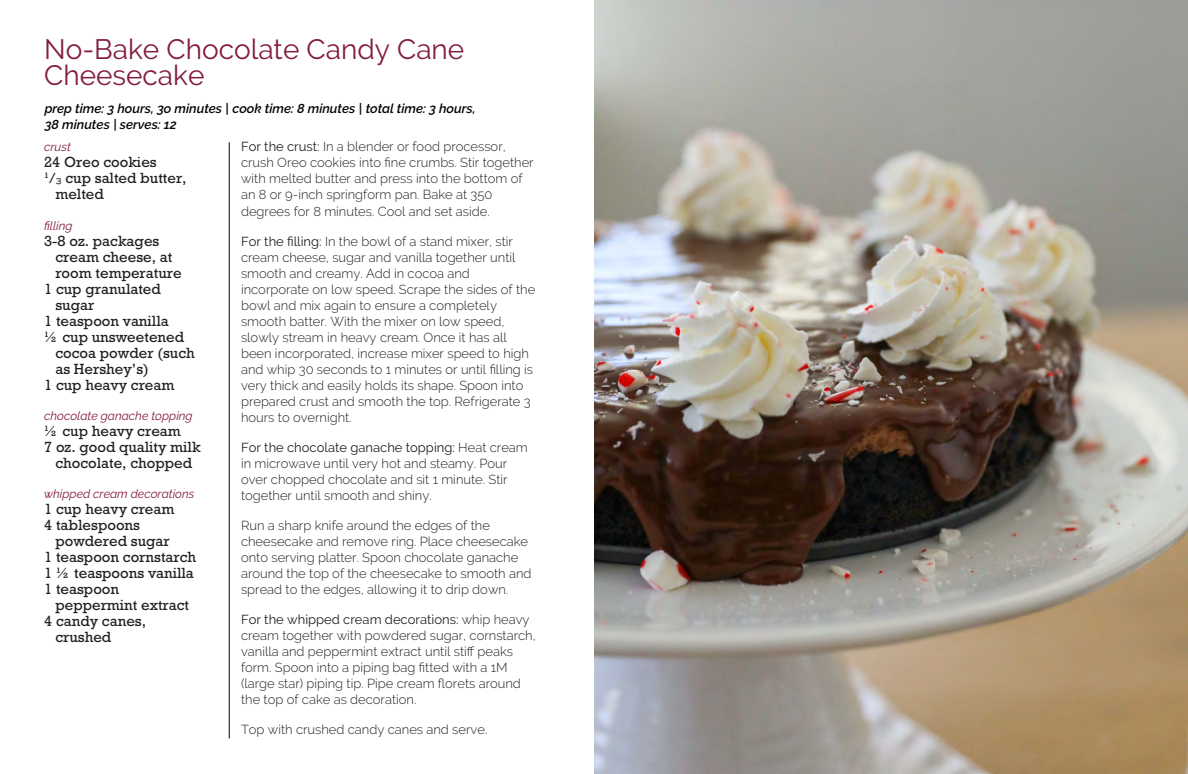
<style>
.page{position:relative;width:1188px;height:774px;background:#fff}
.page>*{position:absolute;margin:0;border:0;box-sizing:border-box;transform-origin:0 0}
.t1{font:28px/26px "Raleway";color:#821c40}
.t2{font:15px/16px "Rockwell Std";color:#231f20}
.t3{font:300 13px/16px "Raleway";color:#231f20}
.t4{font:italic 600 13px/15.6px "Raleway";color:#040503}
.t5{font:italic 12px "Raleway";color:#821c40}
.s1{font-weight:400}
.s2{font-family:"Raleway";font-weight:500}
</style>
<div class="page">
<img style="left:594px;top:0;width:594px;height:774px">
<hr style="left:229px;top:142px;width:1px;height:596px;background:#000">
<h1 class="t1" style="left:44px;top:37px;width:422px">No-Bake Chocolate Candy Cane<br>Cheesecake</h1>
<p class="t4" style="left:45px;top:101px;width:432px">prep time: 3 hours, 3o minutes | cook time: 8 minutes | total time: 3 hours,<br>38 minutes | serves: 12</p>
<p class="t3" style="left:241px;top:139px;width:294px"><span class="s1">For the crust:</span> In a blender or food processor, crush Oreo cookies into fine crumbs. Stir together with melted butter and press into the bottom of an 8 or 9-inch springform pan. Bake at 350 degrees for 8 minutes. Cool and set aside.</p>
<p class="t3" style="left:241px;top:233px;width:296px"><span class="s1">For the filling:</span> In the bowl of a stand mixer, stir cream cheese, sugar and vanilla together until smooth and creamy. Add in cocoa and incorporate on low speed. Scrape the sides of the bowl and mix again to ensure a completely smooth batter. With the mixer on low speed, slowly stream in heavy cream. Once it has all been incorporated, increase mixer speed to high and whip 30 seconds to 1 minutes or until filling is very thick and easily holds its shape. Spoon into prepared crust and smooth the top. Refrigerate 3 hours to overnight.</p>
<p class="t3" style="left:241px;top:439px;width:288px"><span class="s1">For the chocolate ganache topping:</span> Heat cream in microwave until very hot and steamy. Pour over chopped chocolate and sit 1 minute. Stir together until smooth and shiny.</p>
<p class="t3" style="left:241px;top:517px;width:292px">Run a sharp knife around the edges of the cheesecake and remove ring. Place cheesecake onto serving platter. Spoon chocolate ganache around the top of the cheesecake to smooth and spread to the edges, allowing it to drip down.</p>
<p class="t3" style="left:241px;top:611px;width:296px"><span class="s1">For the whipped cream decorations:</span> whip heavy cream together with powdered sugar, cornstarch, vanilla and peppermint extract until stiff peaks form. Spoon into a piping bag fitted with a 1M (large star) piping tip. Pipe cream florets around the top of cake as decoration.</p>
<p class="t3" style="left:241px;top:721px;width:248px">Top with crushed candy canes and serve.</p>
<p class="t5" style="left:44px;top:140px;width:28px">crust</p>
<p class="t2" style="left:44px;top:154px;width:114px">24 Oreo cookies</p>
<p class="t2" style="left:44px;top:170px;width:144px">1/<span class="s2">₃</span> cup salted butter,</p>
<p class="t2" style="left:55px;top:186px;width:50px">melted</p>
<p class="t5" style="left:44px;top:218px;width:30px">filling</p>
<p class="t2" style="left:44px;top:232px;width:117px">3-8 oz. packages</p>
<p class="t2" style="left:55px;top:248px;width:119px">cream cheese, at</p>
<p class="t2" style="left:55px;top:264px;width:128px">room temperature</p>
<p class="t2" style="left:44px;top:280px;width:118px">1 cup granulated</p>
<p class="t2" style="left:55px;top:296px;width:40px">sugar</p>
<p class="t2" style="left:44px;top:312px;width:126px">1 teaspoon vanilla</p>
<p class="t2" style="left:44px;top:328px;width:142px">½ cup unsweetened</p>
<p class="t2" style="left:55px;top:344px;width:141px">cocoa powder (such</p>
<p class="t2" style="left:55px;top:360px;width:95px">as Hershey’s)</p>
<p class="t2" style="left:44px;top:376px;width:132px">1 cup heavy cream</p>
<p class="t5" style="left:44px;top:409px;width:150px">chocolate ganache topping</p>
<p class="t2" style="left:44px;top:423px;width:138px">½ cup heavy cream</p>
<p class="t2" style="left:44px;top:439px;width:158px">7 oz. good quality milk</p>
<p class="t2" style="left:55px;top:455px;width:138px">chocolate, chopped</p>
<p class="t5" style="left:44px;top:487px;width:152px">whipped cream decorations</p>
<p class="t2" style="left:44px;top:501px;width:132px">1 cup heavy cream<br>4 tablespoons</p>
<p class="t2" style="left:44px;top:533px;width:154px;text-indent:11px">powdered sugar<br>1 teaspoon cornstarch<br>1 ½ teaspoons vanilla<br>1 teaspoon</p>
<p class="t2" style="left:55px;top:597px;width:135px">peppermint extract</p>
<p class="t2" style="left:44px;top:613px;width:104px">4 candy canes,</p>
<p class="t2" style="left:55px;top:629px;width:57px">crushed</p>
</div>
